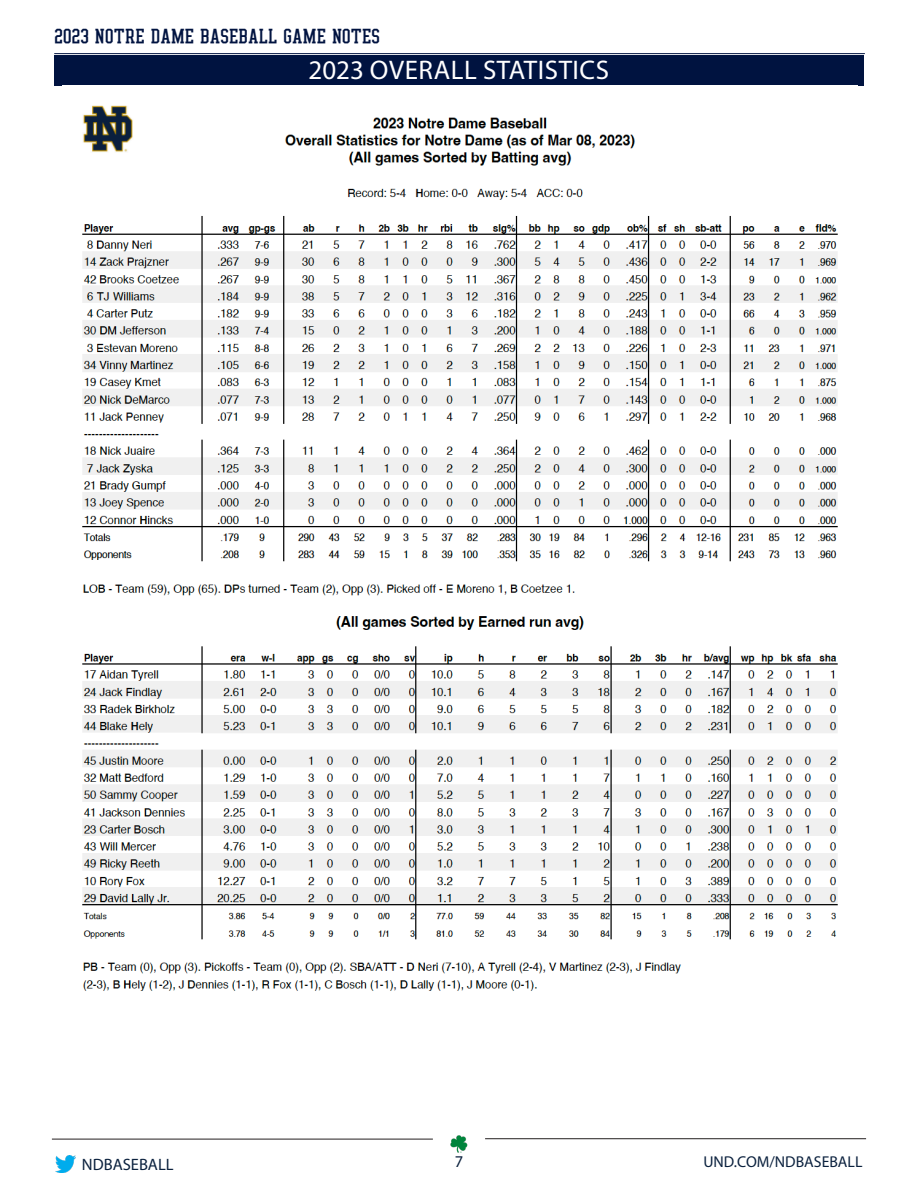
<style>
.page{position:relative;width:918px;height:1188px;background:#fff}
.page>*{position:absolute;margin:0;border:0;box-sizing:border-box;transform-origin:0 0}
.t1{font:27px "Myriad Pro";letter-spacing:.02em;color:#fff}
.t2{font:19.5px "Leahy";color:#001340}
.t3{font:16.5px "Myriad Pro";color:#0b213e}
.t4{font:15.75px "Myriad Pro";color:#0b213e}
</style>
<div class="page">
<hr style="left:55px;top:53px;width:810px;height:1px;background:#001340">
<img style="left:56px;top:1156px;width:20px;height:16px">
<hr style="left:52px;top:1139px;width:381px;height:1px;background:#231f20">
<hr style="left:485px;top:1138px;width:381px;height:1px;background:#231f20">
<img style="left:450px;top:1136px;width:18px;height:17px">
<div style="left:54px;top:55px;width:810px;height:31px;background:#001340"></div>
<img style="left:63px;top:85px;width:794px;height:906px">
<p class="t2" style="left:55px;top:26px;width:327px">2023 NOTRE DAME BASEBALL GAME NOTES</p>
<p class="t1" style="left:309px;top:53px;width:302px">2023 OVERALL STATISTICS</p>
<p class="t3" style="left:82px;top:1154px;width:93px">NDBASEBALL</p>
<p class="t3" style="left:455px;top:1152px;width:10px">7</p>
<p class="t4" style="left:703px;top:1152px;width:161px">UND.COM/NDBASEBALL</p>
</div>
